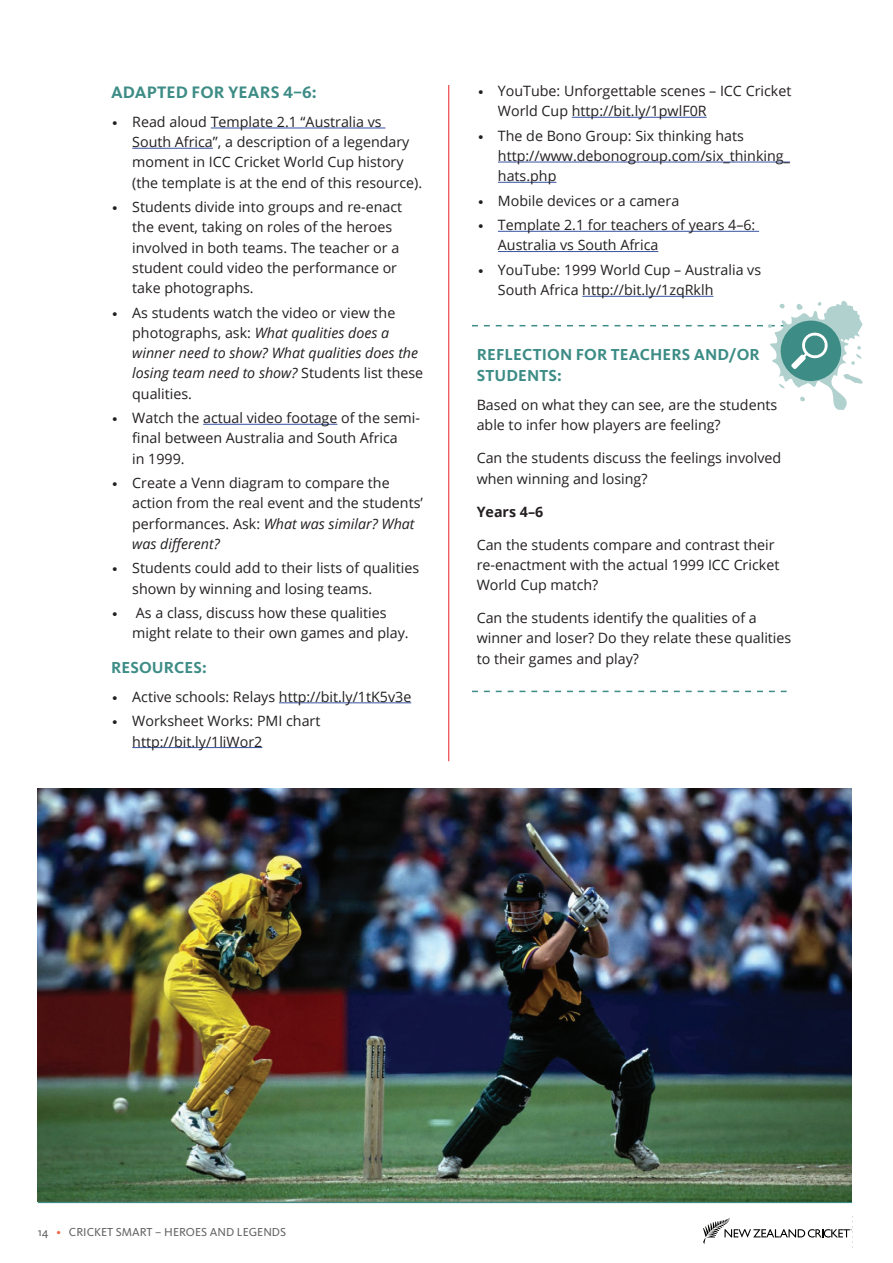
<style>
.page{position:relative;width:893px;height:1263px;background:#fff}
.page>*{position:absolute;margin:0;border:0;box-sizing:border-box;transform-origin:0 0}
.t1{font:700 17.25px "Kievit OT";letter-spacing:.005em;color:#3d8c86}
.t2{font:700 16.5px "Kievit OT";letter-spacing:.01em;color:#3d8c86}
.t3{font:14.25px/20.2px "Open Sans";color:#231f20}
.t4{font:italic 14.25px/20.2px "Open Sans";color:#231f20}
.t5{font:700 14.25px "Open Sans";color:#231f20}
.t6{font:13.8px "Arial Narrow";letter-spacing:.015em;color:#040503}
.t7{font:12px "Kievit OT";color:#636366}
.s1{font-size:16.5px}
.s2{font-family:"Kievit OT"}
.s3{font-family:"Kievit OT";font-style:normal}
.s4{font-style:normal}
.s5{font-style:italic}
.s6{color:#f26648}
</style>
<div class="page">
<svg style="left:703px;top:1216px;width:150px;height:32px"></svg>
<hr style="left:38px;top:1201px;width:814px;height:2px;background:#3d8c86">
<svg style="left:472px;top:691px;width:315px;height:1px"></svg>
<hr style="left:448px;top:85px;width:1px;height:676px;background:#ee1d23">
<svg style="left:472px;top:301px;width:391px;height:109px"></svg>
<hr style="left:211px;top:128px;width:174px;height:1px;background:#3853a3">
<hr style="left:132px;top:148px;width:81px;height:1px;background:#3853a3">
<hr style="left:203px;top:424px;width:134px;height:1px;background:#3853a3">
<hr style="left:279px;top:702px;width:132px;height:1px;background:#3853a3">
<hr style="left:132px;top:747px;width:130px;height:1px;background:#3853a3">
<hr style="left:572px;top:117px;width:135px;height:1px;background:#3853a3">
<hr style="left:498px;top:162px;width:292px;height:1px;background:#3853a3">
<hr style="left:498px;top:182px;width:58px;height:1px;background:#3853a3">
<hr style="left:498px;top:231px;width:261px;height:1px;background:#3853a3">
<hr style="left:498px;top:251px;width:160px;height:1px;background:#3853a3">
<hr style="left:582px;top:296px;width:131px;height:1px;background:#3853a3">
<img style="left:38px;top:788px;width:814px;height:413px">
<p class="t1" style="left:111px;top:82px;width:57px">ADAPTED</p>
<p class="t1" style="left:191px;top:82px;width:58px">FOR YEARS</p>
<p class="t1" style="left:283px;top:82px;width:35px">4<span class="s1">–</span>6:</p>
<p class="t3" style="left:132px;top:111px;width:291px;text-indent:-21px"><span class="s2">∙</span> Read aloud Template 2.1 “Australia vs South Africa”, a description of a legendary moment in ICC Cricket World Cup history (the template is at the end of this resource).</p>
<p class="t3" style="left:132px;top:196px;width:272px;text-indent:-21px"><span class="s2">∙</span> Students divide into groups and re-enact the event, taking on roles of the heroes involved in both teams. The teacher or a student could video the performance or take photographs.</p>
<p class="t4" style="left:132px;top:302px;width:292px;text-indent:-21px"><span class="s3">∙</span> <span class="s4">As students watch the video or view the photographs, ask:</span> What qualities does a winner need to show? What qualities does the losing team need to show? <span class="s4">Students list these qualities.</span></p>
<p class="t3" style="left:132px;top:407px;width:289px;text-indent:-21px"><span class="s2">∙</span> Watch the actual video footage of the semi&shy;final between Australia and South Africa<br>in 1999.</p>
<p class="t3" style="left:132px;top:472px;width:292px;text-indent:-21px"><span class="s2">∙</span> Create a Venn diagram to compare the action from the real event and the students’ performances. Ask: <span class="s5">What was similar? What was different?</span></p>
<p class="t3" style="left:132px;top:558px;width:288px;text-indent:-21px"><span class="s2">∙</span> Students could add to their lists of qualities shown by winning and losing teams.</p>
<p class="t3" style="left:132px;top:602px;width:278px;text-indent:-21px"><span class="s2">∙</span> As a class, discuss how these qualities might relate to their own games and play.</p>
<p class="t2" style="left:111px;top:658px;width:21px">RESO</p>
<p class="t2" style="left:152px;top:658px;width:22px">URCES</p>
<p class="t2" style="left:202px;top:658px;width:6px">:</p>
<p class="t3" style="left:111px;top:684px;width:302px;line-height:24.5px"><span class="s2">∙</span> Active schools: Relays http://bit.ly/1tK5v3e <span class="s2">∙</span> Worksheet Works: PMI chart</p>
<p class="t3" style="left:132px;top:731px;width:132px">http://bit.ly/1liWor2</p>
<p class="t6" style="left:17px;top:733px;width:255px">NEW ZEALAND CRICKET BRAND GUIDELINES</p>
<p class="t3" style="left:498px;top:80px;width:295px;text-indent:-21px"><span class="s2">∙</span> YouTube: Unforgettable scenes – ICC Cricket<br>World Cup http://bit.ly/1pwlF0R</p>
<p class="t3" style="left:498px;top:125px;width:294px;text-indent:-21px"><span class="s2">∙</span> The de Bono Group: Six thinking hats http://www.debonogroup.com/six_thinking_ hats.php</p>
<p class="t3" style="left:477px;top:188px;width:280px;line-height:24.5px"><span class="s2">∙</span> Mobile devices or a camera<br><span class="s2">∙</span> Template 2.1 for teachers of years 4–6:</p>
<p class="t3" style="left:477px;top:233px;width:286px;line-height:24.5px;text-indent:21px">Australia vs South Africa<br><span class="s2">∙</span> YouTube: 1999 World Cup – Australia vs</p>
<p class="t3" style="left:498px;top:280px;width:217px">South Africa http://bit.ly/1zqRklh</p>
<p class="t2" style="left:477px;top:344px;width:39px">REFLECTION</p>
<p class="t2" style="left:576px;top:344px;width:46px">FOR TEAC</p>
<p class="t2" style="left:650px;top:344px;width:23px">HERS</p>
<p class="t2" style="left:694px;top:344px;width:13px">AND</p>
<p class="t2" style="left:729px;top:344px;width:20px">/OR</p>
<p class="t2" style="left:477px;top:366px;width:41px">STUDENTS</p>
<p class="t2" style="left:557px;top:366px;width:6px">:</p>
<p class="t3" style="left:477px;top:394px;width:302px">Based on what they can see, are the students able to infer how players are feeling?</p>
<p class="t3" style="left:477px;top:448px;width:306px">Can the students discuss the feelings involved when winning and losing?</p>
<p class="t5" style="left:477px;top:501px;width:68px">Years 4–6</p>
<p class="t3" style="left:477px;top:534px;width:304px">Can the students compare and contrast their re-enactment with the actual 1999 ICC Cricket<br>World Cup match?</p>
<p class="t3" style="left:477px;top:607px;width:316px">Can the students identify the qualities of a winner and loser? Do they relate these qualities to their games and play?</p>
<p class="t7" style="left:38px;top:1225px;width:250px">14 <span class="s6">•</span> CRICKET SMART – HEROES AND LEGENDS</p>
</div>
